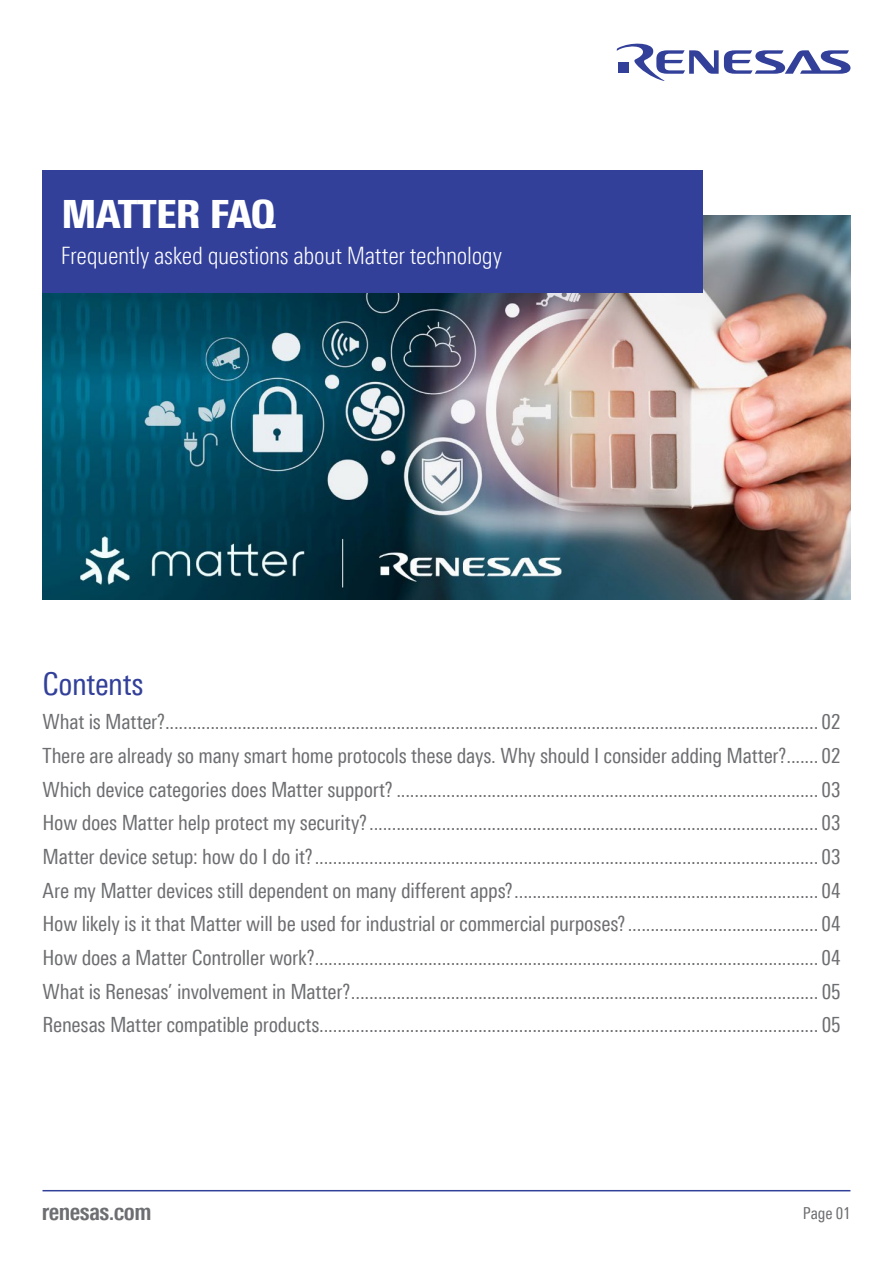
<style>
.page{position:relative;width:893px;height:1263px;background:#fff}
.page>*{position:absolute;margin:0;border:0;box-sizing:border-box;transform-origin:0 0}
.t1{font:900 39px "Linotype Univers 820 Cn";letter-spacing:-.02em;color:#fff}
.t2{font:31.5px "Linotype Univers 420 Cn";letter-spacing:-.01em;color:#32409a}
.t3{font:300 24px "Linotype Univers 320 Cn";letter-spacing:-.015em;color:#fff}
.t4{font:700 24px "Linotype Univers 620 Cn";letter-spacing:-.02em;color:#6d6e71}
.t5{font:21px/33.8px "Linotype Univers 420 Cn";letter-spacing:-.015em;color:#6d6e71;text-align:justify}
.t6{font:16.5px "Linotype Univers 420 Cn";letter-spacing:-.01em;color:#6d6e71}
</style>
<div class="page">
<img style="left:43px;top:216px;width:807px;height:384px">
<div style="left:43px;top:170px;width:660px;height:123px;background:#32409a"></div>
<svg style="left:617px;top:43px;width:233px;height:38px"></svg>
<hr style="left:43px;top:1190px;width:807px;height:1px;background:#32409a">
<h1 class="t1" style="left:61px;top:190px;width:216px">MATTER FAQ</h1>
<p class="t3" style="left:61px;top:242px;width:443px">Frequently asked questions about Matter technology</p>
<h2 class="t2" style="left:43px;top:666px;width:103px">Contents</h2>
<p class="t5" style="left:42px;top:705px;width:800px">What is Matter?................................................................................................................................................ 02<br>There are already so many smart home protocols these days. Why should I consider adding Matter?....... 02<br>Which device categories does Matter support? ............................................................................................. 03<br>How does Matter help protect my security?................................................................................................... 03<br>Matter device setup: how do I do it?............................................................................................................... 03<br>Are my Matter devices still dependent on many different apps?................................................................... 04<br>How likely is it that Matter will be used for industrial or commercial purposes?.......................................... 04<br>How does a Matter Controller work?............................................................................................................... 04<br>What is Renesas’ involvement in Matter?....................................................................................................... 05<br>Renesas Matter compatible products.............................................................................................................. 05</p>
<p class="t4" style="left:42px;top:1197px;width:111px">renesas.com</p>
<p class="t6" style="left:803px;top:1203px;width:49px">Page 01</p>
</div>
